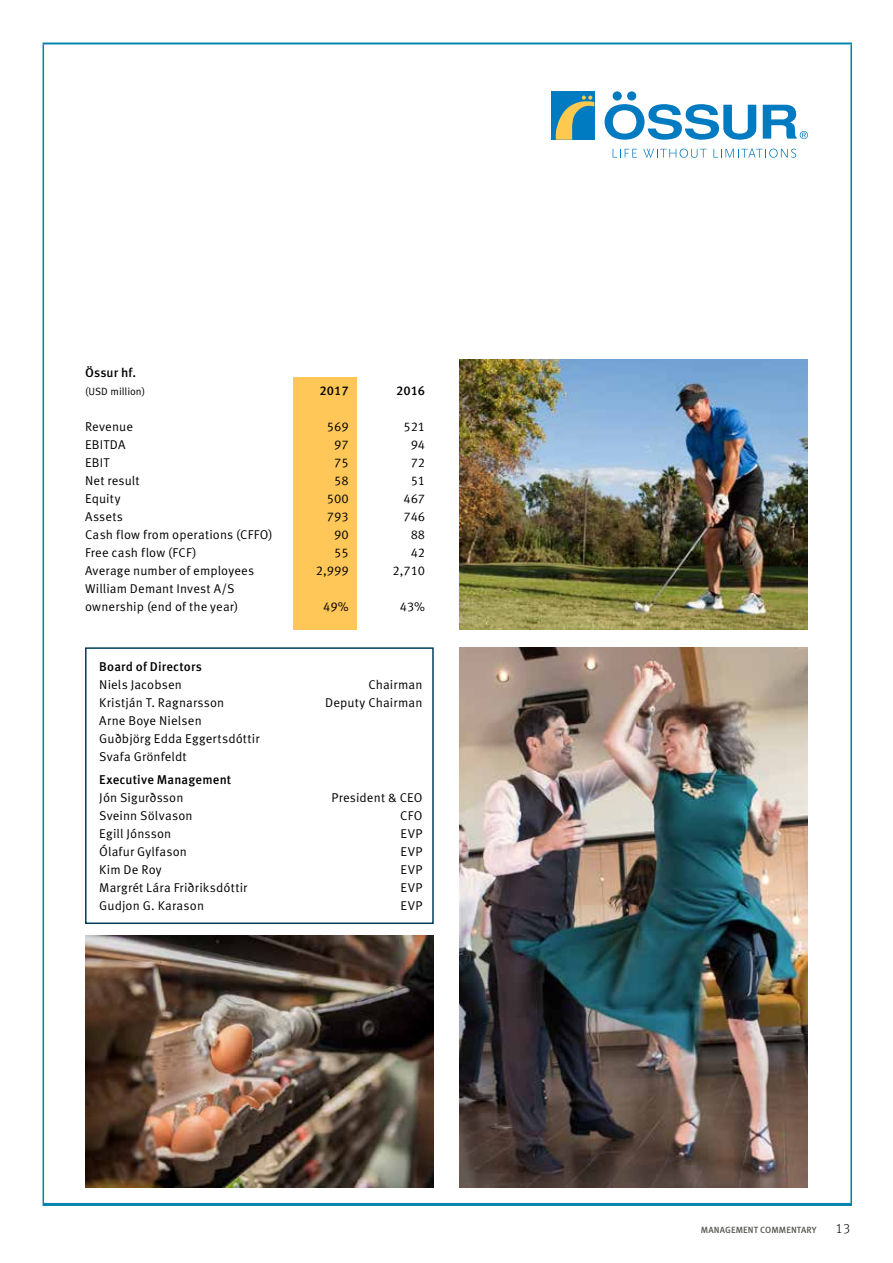
<style>
.page{position:relative;width:893px;height:1263px;background:#fff}
.page>*{position:absolute;margin:0;border:0;box-sizing:border-box;transform-origin:0 0}
.t1{font:300 13.5px "Meta Pro";color:#000}
.t2{font:12.75px/18px "Meta Pro";letter-spacing:.01em;color:#000}
.t3{font:500 12.75px "Meta Pro";letter-spacing:.01em;color:#000}
.t4{font:10.5px "Meta Pro";color:#000}
.t5{font:500 9px "Meta Pro";letter-spacing:.01em;color:#575751}
</style>
<div class="page">
<hr style="left:43px;top:43px;width:809px;height:1px;background:#0083ac">
<hr style="left:43px;top:44px;width:1px;height:1159px;background:#0083ac">
<hr style="left:850px;top:44px;width:2px;height:1159px;background:#0083ac">
<hr style="left:43px;top:1203px;width:809px;height:3px;background:#0083ac">
<div style="left:85px;top:647px;width:349px;height:277px;border:2px solid #003c5d"></div>
<svg style="left:613px;top:149px;width:24px;height:9px"></svg>
<svg style="left:643px;top:149px;width:63px;height:9px"></svg>
<svg style="left:713px;top:149px;width:83px;height:9px"></svg>
<div style="left:613px;top:91px;width:9px;height:9px;background:#007ac0;border-radius:50%"></div>
<div style="left:627px;top:91px;width:9px;height:9px;background:#007ac0;border-radius:50%"></div>
<svg style="left:763px;top:105px;width:45px;height:34px"></svg>
<svg style="left:594px;top:91px;width:1px;height:49px"></svg>
<div style="left:551px;top:91px;width:43px;height:49px;background:#007ac0"></div>
<svg style="left:555px;top:96px;width:39px;height:44px"></svg>
<svg style="left:605px;top:104px;width:151px;height:36px"></svg>
<div style="left:293px;top:377px;width:64px;height:252px;background:#fec758"></div>
<img style="left:459px;top:647px;width:349px;height:540px">
<img style="left:459px;top:359px;width:349px;height:270px">
<img style="left:85px;top:935px;width:349px;height:252px">
<p class="t3" style="left:85px;top:365px;width:53px">Össur hf.</p>
<p class="t4" style="left:85px;top:385px;width:62px">(USD million)</p>
<p class="t2" style="left:85px;top:418px;width:189px">Revenue<br>EBITDA<br>EBIT<br>Net result<br>Equity<br>Assets<br>Cash flow from operations (CFFO)<br>Free cash flow (FCF)<br>Average number of employees<br>William Demant Invest A/S ownership (end of the year)</p>
<p class="t3" style="left:320px;top:383px;width:31px">2017</p>
<p class="t2" style="left:316px;top:418px;width:34px;text-align:right">569<br>97<br>75<br>58<br>500<br>793<br>90<br>55<br>2,999</p>
<p class="t2" style="left:323px;top:598px;width:27px">49%</p>
<p class="t3" style="left:396px;top:383px;width:31px">2016</p>
<p class="t2" style="left:392px;top:418px;width:34px;text-align:right">521<br>94<br>72<br>51<br>467<br>746<br>88<br>42<br>2,710</p>
<p class="t2" style="left:400px;top:598px;width:27px">43%</p>
<p class="t3" style="left:99px;top:659px;width:104px">Board of Directors</p>
<p class="t2" style="left:99px;top:676px;width:84px">Niels Jacobsen</p>
<p class="t2" style="left:368px;top:676px;width:56px">Chairman</p>
<p class="t2" style="left:99px;top:694px;width:127px">Kristján T. Ragnarsson</p>
<p class="t2" style="left:325px;top:694px;width:99px">Deputy Chairman</p>
<p class="t2" style="left:99px;top:712px;width:162px">Arne Boye Nielsen<br>Guðbjörg Edda Eggertsdóttir<br>Svafa Grönfeldt</p>
<p class="t3" style="left:99px;top:771px;width:133px">Executive Management</p>
<p class="t2" style="left:99px;top:788px;width:86px">Jón Sigurðsson</p>
<p class="t2" style="left:331px;top:788px;width:93px">President &amp; CEO</p>
<p class="t2" style="left:99px;top:806px;width:95px">Sveinn Sölvason</p>
<p class="t2" style="left:400px;top:806px;width:24px">CFO</p>
<p class="t2" style="left:99px;top:824px;width:74px">Egill Jónsson</p>
<p class="t2" style="left:401px;top:824px;width:23px">EVP</p>
<p class="t2" style="left:99px;top:842px;width:89px">Ólafur Gylfason</p>
<p class="t2" style="left:401px;top:842px;width:23px">EVP</p>
<p class="t2" style="left:99px;top:860px;width:64px">Kim De Roy</p>
<p class="t2" style="left:401px;top:860px;width:23px">EVP</p>
<p class="t2" style="left:99px;top:878px;width:150px">Margrét Lára Friðriksdóttir</p>
<p class="t2" style="left:401px;top:878px;width:23px">EVP</p>
<p class="t2" style="left:99px;top:896px;width:106px">Gudjon G. Karason</p>
<p class="t2" style="left:401px;top:896px;width:23px">EVP</p>
<p class="t5" style="left:701px;top:1225px;width:117px">MANAGEMENT COMMENTARY</p>
<p class="t1" style="left:835px;top:1219px;width:17px">13</p>
</div>
